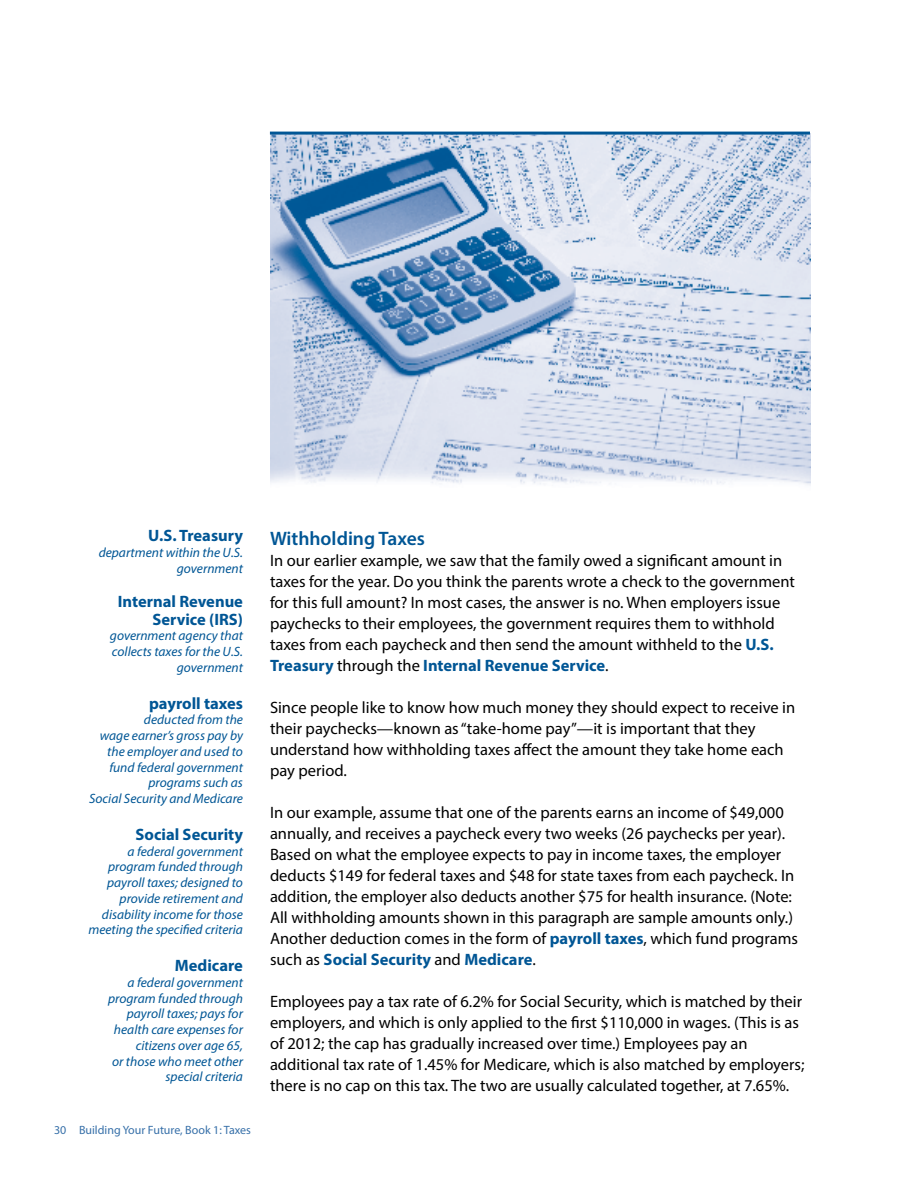
<style>
.page{position:relative;width:918px;height:1188px;background:#fff}
.page>*{position:absolute;margin:0;border:0;box-sizing:border-box;transform-origin:0 0}
.t1{font:600 19.5px "Myriad Pro";color:#005695}
.t2{font:16.5px/21px "Myriad Pro";color:#000}
.t3{font:700 16.5px/18px "Myriad Pro";color:#005695;text-align:right}
.t4{font:italic 13.5px/15.8px "Myriad Pro";color:#005695;text-align:right}
.t5{font:12px "Myriad Pro";color:#3770a9}
.s1{font-weight:700;color:#005695}
</style>
<div class="page">
<img style="left:270px;top:135px;width:540px;height:350px">
<hr style="left:270px;top:132px;width:540px;height:3px;background:#005695">
<p class="t3" style="left:148px;top:526px;width:96px">U.S. Treasury</p>
<p class="t4" style="left:99px;top:545px;width:146px">department within the U.S. government</p>
<p class="t3" style="left:118px;top:592px;width:127px">Internal Revenue<br>Service (IRS)</p>
<p class="t4" style="left:110px;top:628px;width:135px">government agency that collects taxes for the U.S. government</p>
<p class="t3" style="left:149px;top:694px;width:95px">payroll taxes</p>
<p class="t4" style="left:89px;top:712px;width:155px">deducted from the<br>wage earner’s gross pay by the employer and used to fund federal government programs such as<br>Social Security and Medicare</p>
<p class="t3" style="left:136px;top:825px;width:109px">Social Security</p>
<p class="t4" style="left:89px;top:843px;width:156px">a federal government program funded through payroll taxes; designed to provide retirement and disability income for those meeting the specified criteria</p>
<p class="t3" style="left:175px;top:956px;width:70px">Medicare</p>
<p class="t4" style="left:108px;top:974px;width:136px">a federal government program funded through payroll taxes; pays for health care expenses for citizens over age 65,<br>or those who meet other special criteria</p>
<p class="t5" style="left:54px;top:1123px;width:199px">30 Building Your Future, Book 1: Taxes</p>
<p class="t1" style="left:270px;top:526px;width:156px">Withholding Taxes</p>
<p class="t2" style="left:270px;top:550px;width:527px">In our earlier example, we saw that the family owed a significant amount in taxes for the year. Do you think the parents wrote a check to the government for this full amount? In most cases, the answer is no. When employers issue paychecks to their employees, the government requires them to withhold taxes from each paycheck and then send the amount withheld to the <span class="s1">U.S.<br>Treasury</span> through the <span class="s1">Internal Revenue Service</span>.</p>
<p class="t2" style="left:270px;top:697px;width:527px">Since people like to know how much money they should expect to receive in their paychecks—known as “take-home pay”—it is important that they understand how withholding taxes affect the amount they take home each pay period.</p>
<p class="t2" style="left:270px;top:802px;width:529px">In our example, assume that one of the parents earns an income of $49,000 annually, and receives a paycheck every two weeks (26 paychecks per year).<br>Based on what the employee expects to pay in income taxes, the employer deducts $149 for federal taxes and $48 for state taxes from each paycheck. In addition, the employer also deducts another $75 for health insurance. (Note:<br>All withholding amounts shown in this paragraph are sample amounts only.)<br>Another deduction comes in the form of <span class="s1">payroll taxes</span>, which fund programs such as <span class="s1">Social Security</span> and <span class="s1">Medicare</span>.</p>
<p class="t2" style="left:270px;top:991px;width:536px">Employees pay a tax rate of 6.2% for Social Security, which is matched by their employers, and which is only applied to the first $110,000 in wages. (This is as of 2012; the cap has gradually increased over time.) Employees pay an additional tax rate of 1.45% for Medicare, which is also matched by employers; there is no cap on this tax. The two are usually calculated together, at 7.65%.</p>
</div>
